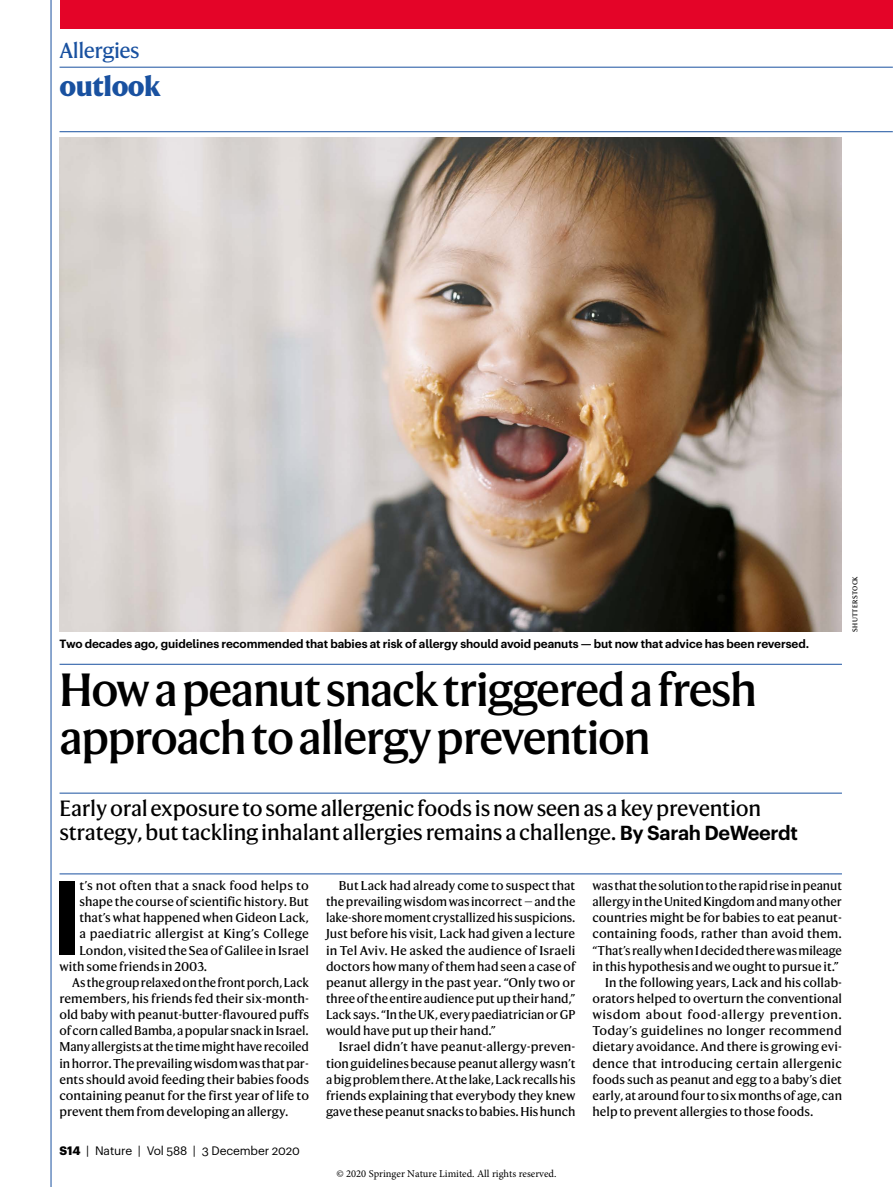
<style>
.page{position:relative;width:893px;height:1187px;background:#fff}
.page>*{position:absolute;margin:0;border:0;box-sizing:border-box;transform-origin:0 0}
.t1{font:700 102.6px "Graphik X Cond";color:#000}
.t2{font:500 45px/48px "Harding";letter-spacing:-.03em;color:#000}
.t3{font:800 27px "Harding";letter-spacing:-.02em;color:#1951a0}
.t4{font:21.3px/24.3px "Harding Text";letter-spacing:-.015em;color:#000}
.t5{font:21px "Harding Text";letter-spacing:-.025em;color:#1951a0}
.t6{font:12.3px/16px "Harding Text";letter-spacing:-.005em;color:#000;text-align:justify}
.t7{font:12.3px "Harding Text";letter-spacing:.015em;color:#000}
.t8{font:12.3px "Harding Text";letter-spacing:.035em;color:#000}
.t9{font:12px "Graphik Naturel";letter-spacing:-.01em;color:#000}
.t10{font:600 11.7px "Graphik Naturel";letter-spacing:-.005em;color:#000}
.t11{font:10.5px "Minion Pro";color:#000}
.t12{font:6.75px "Harding Text";letter-spacing:.05em;color:#000}
.s1{font-family:"Graphik Naturel";font-weight:600;font-size:19.8px}
.s2{font-weight:700}
</style>
<div class="page">
<hr style="left:60px;top:792px;width:782px;height:1px;background:#1951a0">
<hr style="left:60px;top:873px;width:782px;height:1px;background:#1951a0">
<hr style="left:60px;top:664px;width:782px;height:1px;background:#1951a0">
<img style="left:60px;top:138px;width:782px;height:494px">
<hr style="left:51px;top:0;width:1px;height:1186px;background:#1951a0">
<hr style="left:60px;top:67px;width:833px;height:1px;background:#1951a0">
<hr style="left:60px;top:131px;width:833px;height:1px;background:#1951a0">
<div style="left:60px;top:0;width:832px;height:29px;background:#e40428"></div>
<h3 class="t5" style="left:60px;top:37px;width:82px">Allergies</h3>
<h3 class="t3" style="left:60px;top:70px;width:103px">outlook</h3>
<p class="t10" style="left:60px;top:634px;width:751px">Two decades ago, guidelines recommended that babies at risk of allergy should avoid peanuts — but now that advice has been reversed.</p>
<h2 class="t2" style="left:60px;top:666px;width:699px">How a peanut snack triggered a fresh approach to allergy prevention</h2>
<h3 class="t4" style="left:60px;top:796px;width:740px">Early oral exposure to some allergenic foods is now seen as a key prevention strategy, but tackling inhalant allergies remains a challenge. <span class="s1">By Sarah DeWeerdt</span></h3>
<p class="t12" style="left:851px;top:632px;width:57px;rotate:-90deg">SHUTTERSTOCK</p>
<h1 class="t1" style="left:55px;top:844px;width:26px">I</h1>
<p class="t6" style="left:79px;top:877px;width:231px">t’s not often that a snack food helps to</p>
<p class="t6" style="left:79px;top:893px;width:231px">shape the course of scientific history. But</p>
<p class="t6" style="left:79px;top:910px;width:231px">that’s what happened when Gideon Lack,</p>
<p class="t7" style="left:79px;top:926px;width:231px">a paediatric allergist at King’s College</p>
<p class="t6" style="left:79px;top:942px;width:231px">London, visited the Sea of Galilee in Israel</p>
<p class="t6" style="left:60px;top:958px;width:149px">with some friends in 2003.</p>
<p class="t6" style="left:72px;top:974px;width:238px">As the group relaxed on the front porch, Lack</p>
<p class="t6" style="left:60px;top:990px;width:251px">remembers, his friends fed their six-month-</p>
<p class="t6" style="left:60px;top:1006px;width:251px">old baby with peanut-butter-flavoured puffs</p>
<p class="t6" style="left:60px;top:1022px;width:251px">of corn called Bamba, a popular snack in Israel.</p>
<p class="t6" style="left:60px;top:1039px;width:251px">Many allergists at the time might have recoiled</p>
<p class="t6" style="left:60px;top:1055px;width:251px">in horror. The prevailing wisdom was that par-</p>
<p class="t6" style="left:60px;top:1071px;width:251px">ents should avoid feeding their babies foods</p>
<p class="t6" style="left:60px;top:1087px;width:251px">containing peanut for the first year of life to</p>
<p class="t6" style="left:60px;top:1103px;width:230px">prevent them from developing an allergy.</p>
<p class="t9" style="left:60px;top:1141px;width:242px"><span class="s2">S14</span> | Nature | Vol 588 | 3 December 2020</p>
<p class="t6" style="left:326px;top:877px;width:251px;text-indent:13px">But Lack had already come to suspect that the prevailing wisdom was incorrect — and the lake-shore moment crystallized his suspicions.<br>Just before his visit, Lack had given a lecture in Tel Aviv. He asked the audience of Israeli doctors how many of them had seen a case of peanut allergy in the past year. “Only two or three of the entire audience put up their hand,” Lack says. “In the UK, every paediatrician or GP would have put up their hand.”</p>
<p class="t6" style="left:326px;top:1039px;width:251px;text-indent:13px">Israel didn’t have peanut-allergy-preven&shy;tion guidelines because peanut allergy wasn’t a big problem there. At the lake, Lack recalls his friends explaining that everybody they knew gave these peanut snacks to babies. His hunch</p>
<p class="t11" style="left:336px;top:1166px;width:222px">© 2020 Springer Nature Limited. All rights reserved.</p>
<p class="t6" style="left:592px;top:877px;width:251px">was that the solution to the rapid rise in peanut</p>
<p class="t6" style="left:592px;top:893px;width:251px">allergy in the United Kingdom and many other</p>
<p class="t6" style="left:592px;top:910px;width:251px">countries might be for babies to eat peanut-</p>
<p class="t6" style="left:592px;top:926px;width:251px">containing foods, rather than avoid them.</p>
<p class="t6" style="left:592px;top:942px;width:251px">“That’s really when I decided there was mileage</p>
<p class="t6" style="left:592px;top:958px;width:248px">in this hypothesis and we ought to pursue it.”</p>
<p class="t6" style="left:605px;top:974px;width:238px">In the following years, Lack and his collab-</p>
<p class="t6" style="left:592px;top:990px;width:251px">orators helped to overturn the conventional</p>
<p class="t8" style="left:592px;top:1007px;width:251px">wisdom about food-allergy prevention.</p>
<p class="t7" style="left:592px;top:1023px;width:251px">Today’s guidelines no longer recommend</p>
<p class="t6" style="left:592px;top:1039px;width:251px">dietary avoidance. And there is growing evi-</p>
<p class="t7" style="left:592px;top:1055px;width:251px">dence that introducing certain allergenic</p>
<p class="t6" style="left:592px;top:1071px;width:251px">foods such as peanut and egg to a baby’s diet</p>
<p class="t6" style="left:592px;top:1087px;width:251px">early, at around four to six months of age, can</p>
<p class="t6" style="left:592px;top:1103px;width:222px">help to prevent allergies to those foods.</p>
</div>
